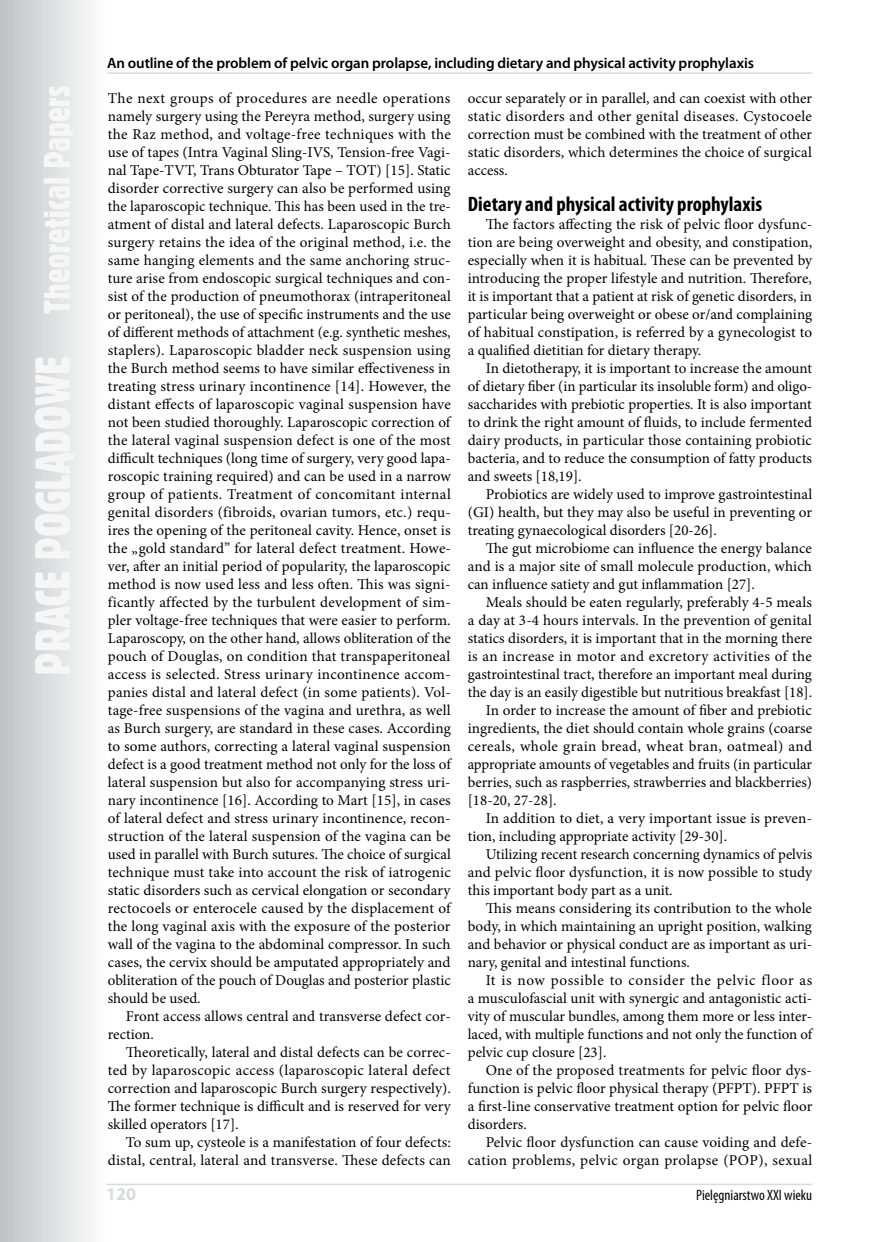
<style>
.page{position:relative;width:876px;height:1242px;background:#fff}
.page>*{position:absolute;margin:0;border:0;box-sizing:border-box;transform-origin:0 0}
.t1{font:700 condensed 21px "Myriad Pro";color:#000}
.t2{font:700 18px "Myriad Pro";color:#d9dadb}
.t3{font:15px/18px "Minion Pro";color:#000;text-align:justify}
.t4{font:15px "Minion Pro";letter-spacing:.025em;color:#000}
.t5{font:600 15px "Myriad Pro";letter-spacing:-.005em;color:#000}
.t6{font:15px "Minion Pro";letter-spacing:.02em;color:#000}
.t7{font:15px "Minion Pro";letter-spacing:.04em;color:#000}
.t8{font:condensed 15px "Myriad Pro";color:#000}
</style>
<div class="page">
<svg style="left:0;top:0;width:90px;height:1242px"></svg>
<svg style="left:35px;top:86px;width:39px;height:587px"></svg>
<hr style="left:106px;top:1183px;width:706px;height:2px;background:#d9dadb">
<hr style="left:107px;top:72px;width:705px;height:2px;background:#d9dadb">
<p class="t5" style="left:107px;top:53px;width:648px">An outline of the problem of pelvic organ prolapse, including dietary and physical activity prophylaxis</p>
<p class="t3" style="left:108px;top:89px;width:345px">The next groups of procedures are needle operations namely surgery using the Pereyra method, surgery using the Raz method, and voltage-free techniques with the use of tapes (Intra Vaginal Sling-IVS, Tension-free Vagi&shy;nal Tape-TVT, Trans Obturator Tape – TOT) [15]. Static disorder corrective surgery can also be performed using the laparoscopic technique. This has been used in the tre&shy;atment of distal and lateral defects. Laparoscopic Burch surgery retains the idea of the original method, i.e. the same hanging elements and the same anchoring struc&shy;ture arise from endoscopic surgical techniques and con&shy;sist of the production of pneumothorax (intraperitoneal or peritoneal), the use of specific instruments and the use of different methods of attachment (e.g. synthetic meshes, staplers). Laparoscopic bladder neck suspension using the Burch method seems to have similar effectiveness in treating stress urinary incontinence [14]. However, the distant effects of laparoscopic vaginal suspension have not been studied thoroughly. Laparoscopic correction of the lateral vaginal suspension defect is one of the most difficult techniques (long time of surgery, very good lapa&shy;roscopic training required) and can be used in a narrow group of patients. Treatment of concomitant internal genital disorders (fibroids, ovarian tumors, etc.) requ&shy;ires the opening of the peritoneal cavity. Hence, onset is the „gold standard” for lateral defect treatment. Howe&shy;ver, after an initial period of popularity, the laparoscopic method is now used less and less often. This was signi&shy;ficantly affected by the turbulent development of sim&shy;pler voltage-free techniques that were easier to perform.<br>Laparoscopy, on the other hand, allows obliteration of the pouch of Douglas, on condition that transpaperitoneal access is selected. Stress urinary incontinence accom&shy;panies distal and lateral defect (in some patients). Vol&shy;tage-free suspensions of the vagina and urethra, as well as Burch surgery, are standard in these cases. According to some authors, correcting a lateral vaginal suspension defect is a good treatment method not only for the loss of lateral suspension but also for accompanying stress uri&shy;nary incontinence [16]. According to Mart [15], in cases of lateral defect and stress urinary incontinence, recon&shy;struction of the lateral suspension of the vagina can be used in parallel with Burch sutures. The choice of surgical technique must take into account the risk of iatrogenic static disorders such as cervical elongation or secondary rectocoels or enterocele caused by the displacement of the long vaginal axis with the exposure of the posterior wall of the vagina to the abdominal compressor. In such cases, the cervix should be amputated appropriately and obliteration of the pouch of Douglas and posterior plastic should be used.</p>
<p class="t3" style="left:108px;top:1007px;width:344px;text-indent:18px">Front access allows central and transverse defect cor&shy;rection.</p>
<p class="t3" style="left:108px;top:1043px;width:344px;text-indent:18px">Theoretically, lateral and distal defects can be correc&shy;ted by laparoscopic access (laparoscopic lateral defect correction and laparoscopic Burch surgery respectively).<br>The former technique is difficult and is reserved for very skilled operators [17].</p>
<p class="t3" style="left:108px;top:1133px;width:345px;text-align:right">To sum up, cysteole is a manifestation of four defects: distal, central, lateral and transverse. These defects can</p>
<p class="t3" style="left:468px;top:89px;width:346px">occur separately or in parallel, and can coexist with other static disorders and other genital diseases. Cystocoele correction must be combined with the treatment of other static disorders, which determines the choice of surgical access.</p>
<h1 class="t1" style="left:468px;top:191px;width:296px">Dietary and physical activity prophylaxis</h1>
<p class="t3" style="left:468px;top:215px;width:346px;text-indent:18px">The factors affecting the risk of pelvic floor dysfunc&shy;tion are being overweight and obesity, and constipation, especially when it is habitual. These can be prevented by introducing the proper lifestyle and nutrition. Therefore, it is important that a patient at risk of genetic disorders, in particular being overweight or obese or/and complaining of habitual constipation, is referred by a gynecologist to a qualified dietitian for dietary therapy.</p>
<p class="t3" style="left:468px;top:359px;width:346px;text-indent:18px">In dietotherapy, it is important to increase the amount of dietary fiber (in particular its insoluble form) and oligo&shy;saccharides with prebiotic properties. It is also important to drink the right amount of fluids, to include fermented dairy products, in particular those containing probiotic bacteria, and to reduce the consumption of fatty products and sweets [18,19].</p>
<p class="t3" style="left:468px;top:485px;width:346px;text-indent:18px">Probiotics are widely used to improve gastrointestinal (GI) health, but they may also be useful in preventing or treating gynaecological disorders [20-26].</p>
<p class="t3" style="left:468px;top:539px;width:346px;text-indent:18px">The gut microbiome can influence the energy balance and is a major site of small molecule production, which can influence satiety and gut inflammation [27].</p>
<p class="t3" style="left:486px;top:593px;width:328px">Meals should be eaten regularly, preferably 4-5 meals</p>
<p class="t3" style="left:468px;top:611px;width:346px">a day at 3-4 hours intervals. In the prevention of genital</p>
<p class="t3" style="left:468px;top:629px;width:346px">statics disorders, it is important that in the morning there</p>
<p class="t6" style="left:468px;top:646px;width:346px">is an increase in motor and excretory activities of the</p>
<p class="t3" style="left:468px;top:665px;width:346px">gastrointestinal tract, therefore an important meal during</p>
<p class="t3" style="left:468px;top:683px;width:346px">the day is an easily digestible but nutritious breakfast [18].</p>
<p class="t3" style="left:486px;top:701px;width:328px">In order to increase the amount of fiber and prebiotic</p>
<p class="t3" style="left:468px;top:719px;width:346px">ingredients, the diet should contain whole grains (coarse</p>
<p class="t4" style="left:468px;top:736px;width:346px">cereals, whole grain bread, wheat bran, oatmeal) and</p>
<p class="t3" style="left:468px;top:755px;width:346px">appropriate amounts of vegetables and fruits (in particular</p>
<p class="t3" style="left:468px;top:773px;width:346px">berries, such as raspberries, strawberries and blackberries)</p>
<p class="t3" style="left:468px;top:791px;width:90px">[18-20, 27-28].</p>
<p class="t3" style="left:486px;top:809px;width:328px">In addition to diet, a very important issue is preven-</p>
<p class="t3" style="left:468px;top:827px;width:261px">tion, including appropriate activity [29-30].</p>
<p class="t3" style="left:486px;top:845px;width:328px">Utilizing recent research concerning dynamics of pelvis</p>
<p class="t3" style="left:468px;top:863px;width:346px">and pelvic floor dysfunction, it is now possible to study</p>
<p class="t3" style="left:468px;top:881px;width:206px">this important body part as a unit.</p>
<p class="t3" style="left:486px;top:899px;width:328px">This means considering its contribution to the whole</p>
<p class="t3" style="left:468px;top:917px;width:346px">body, in which maintaining an upright position, walking</p>
<p class="t3" style="left:468px;top:935px;width:346px">and behavior or physical conduct are as important as uri-</p>
<p class="t3" style="left:468px;top:953px;width:224px">nary, genital and intestinal functions.</p>
<p class="t7" style="left:486px;top:970px;width:328px">It is now possible to consider the pelvic floor as</p>
<p class="t3" style="left:468px;top:989px;width:346px">a musculofascial unit with synergic and antagonistic acti-</p>
<p class="t3" style="left:468px;top:1007px;width:346px">vity of muscular bundles, among them more or less inter-</p>
<p class="t3" style="left:468px;top:1025px;width:346px">laced, with multiple functions and not only the function of</p>
<p class="t3" style="left:468px;top:1043px;width:140px">pelvic cup closure [23].</p>
<p class="t3" style="left:486px;top:1061px;width:328px">One of the proposed treatments for pelvic floor dys-</p>
<p class="t3" style="left:468px;top:1079px;width:346px">function is pelvic floor physical therapy (PFPT). PFPT is</p>
<p class="t3" style="left:468px;top:1097px;width:346px">a first-line conservative treatment option for pelvic floor</p>
<p class="t3" style="left:468px;top:1115px;width:61px">disorders.</p>
<p class="t3" style="left:486px;top:1133px;width:328px">Pelvic floor dysfunction can cause voiding and defe-</p>
<p class="t4" style="left:468px;top:1150px;width:346px">cation problems, pelvic organ prolapse (POP), sexual</p>
<p class="t2" style="left:106px;top:1182px;width:31px">120</p>
<p class="t8" style="left:696px;top:1186px;width:118px">Pielęgniarstwo XXI wieku</p>
</div>
